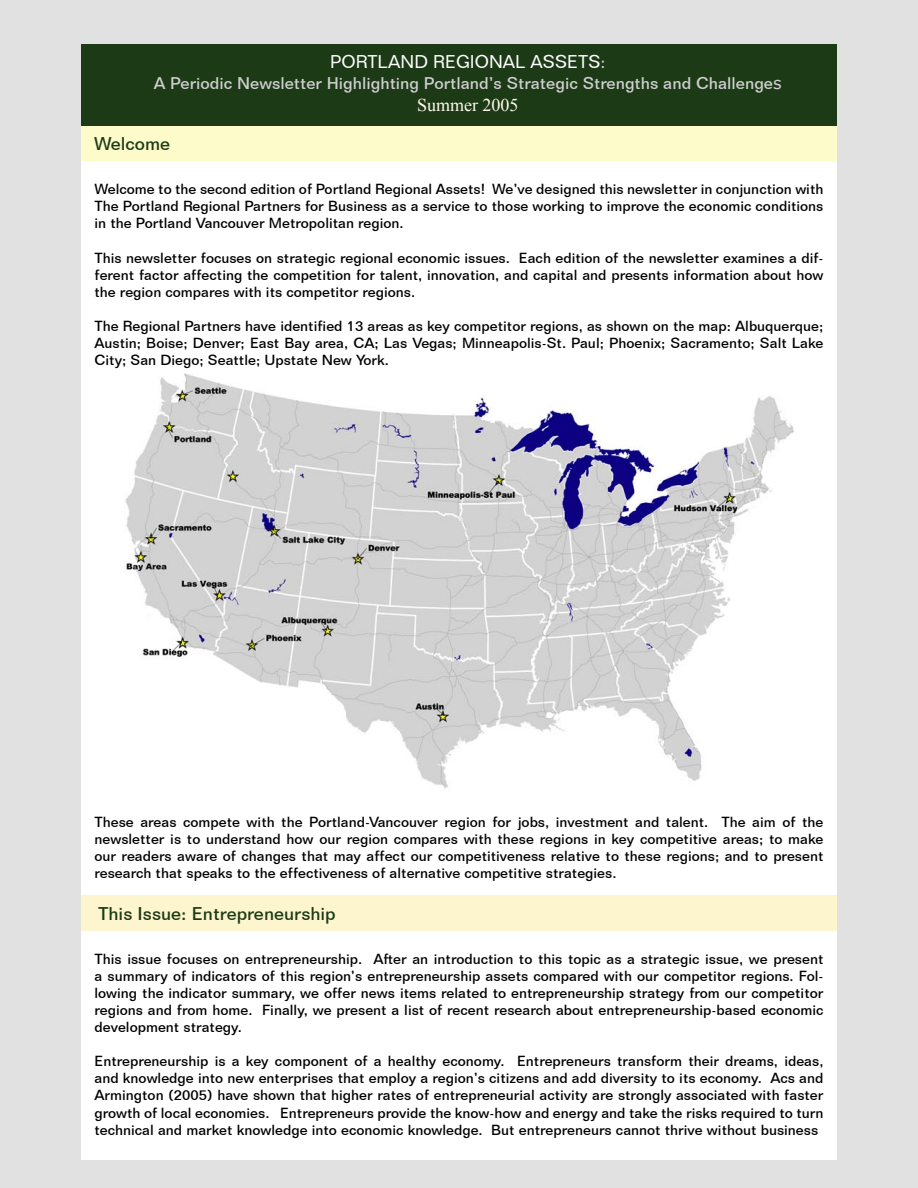
<style>
.page{position:relative;width:918px;height:1188px;background:#e1e1e1}
.page>*{position:absolute;margin:0;border:0;box-sizing:border-box;transform-origin:0 0}
.t1{font:500 18px "Folio BT";color:#1d3a17}
.t2{font:18px "Folio BT";color:#fff}
.t3{font:18px "Times New Roman";color:#fefaec}
.t4{font:500 16.5px "Folio BT";color:#cfcfcf}
.t5{font:500 14.25px/17.1px "Folio BT";color:#000;text-align:justify}
.s1{color:#cfcfcf}
.s2{font-family:"Verdana";font-weight:400}
</style>
<div class="page">
<div style="left:82px;top:44px;width:755px;height:83px;background:#1d3a17"></div>
<div style="left:81px;top:126px;width:756px;height:1034px;background:#fff"></div>
<div style="left:81px;top:126px;width:756px;height:35px;background:#fefbcb"></div>
<img style="left:125px;top:373px;width:669px;height:416px">
<div style="left:81px;top:895px;width:756px;height:35px;background:#fcf5cd"></div>
<p class="t2" style="left:330px;top:50px;width:277px">PORTLAND REGIONAL ASSETS<span class="s1">:</span></p>
<p class="t4" style="left:154px;top:73px;width:630px">A Periodic Newsletter Highlighting Portland’s Strategic Strengths and Challenge<span class="s2">s</span></p>
<p class="t3" style="left:417px;top:93px;width:103px">Summer 2005</p>
<p class="t1" style="left:94px;top:133px;width:78px">Welcome</p>
<p class="t5" style="left:94px;top:180px;width:730px">Welcome to the second edition of Portland Regional Assets! We’ve designed this newsletter in conjunction with The Portland Regional Partners for Business as a service to those working to improve the economic conditions in the Portland Vancouver Metropolitan region.</p>
<p class="t5" style="left:94px;top:249px;width:730px">This newsletter focuses on strategic regional economic issues. Each edition of the newsletter examines a dif&shy;ferent factor affecting the competition for talent, innovation, and capital and presents information about how the region compares with its competitor regions.</p>
<p class="t5" style="left:94px;top:317px;width:731px">The Regional Partners have identified 13 areas as key competitor regions, as shown on the map: Albuquerque; Austin; Boise; Denver; East Bay area, CA; Las Vegas; Minneapolis-St. Paul; Phoenix; Sacramento; Salt Lake City; San Diego; Seattle; Upstate New York.</p>
<p class="t5" style="left:94px;top:813px;width:731px">These areas compete with the Portland-Vancouver region for jobs, investment and talent. The aim of the newsletter is to understand how our region compares with these regions in key competitive areas; to make our readers aware of changes that may affect our competitiveness relative to these regions; and to present research that speaks to the effectiveness of alternative competitive strategies.</p>
<p class="t1" style="left:98px;top:903px;width:239px">This Issue: Entrepreneurship</p>
<p class="t5" style="left:94px;top:950px;width:731px">This issue focuses on entrepreneurship. After an introduction to this topic as a strategic issue, we present a summary of indicators of this region’s entrepreneurship assets compared with our competitor regions. Fol&shy;lowing the indicator summary, we offer news items related to entrepreneurship strategy from our competitor regions and from home. Finally, we present a list of recent research about entrepreneurship-based economic development strategy.</p>
<p class="t5" style="left:94px;top:1052px;width:731px">Entrepreneurship is a key component of a healthy economy. Entrepreneurs transform their dreams, ideas, and knowledge into new enterprises that employ a region’s citizens and add diversity to its economy. Acs and Armington (2005) have shown that higher rates of entrepreneurial activity are strongly associated with faster growth of local economies. Entrepreneurs provide the know-how and energy and take the risks required to turn technical and market knowledge into economic knowledge. But entrepreneurs cannot thrive without business</p>
</div>
